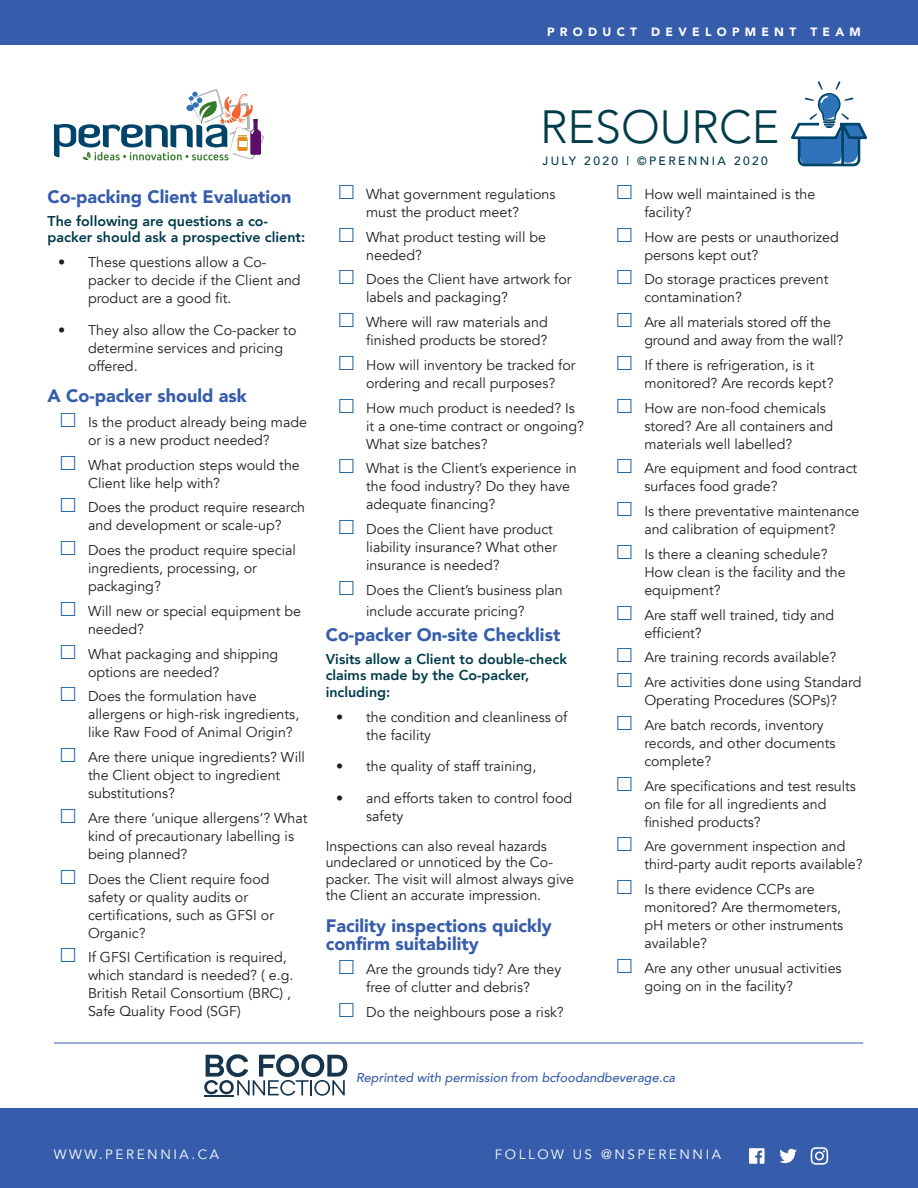
<style>
.page{position:relative;width:918px;height:1188px;background:#fff}
.page>*{position:absolute;margin:0;border:0;box-sizing:border-box;transform-origin:0 0}
.t1{font:300 46.5px "Avenir";color:#013c4b}
.t2{font:900 18px/18px "Avenir";color:#365dab}
.t3{font:14.25px/18px "Avenir";color:#231f20}
.t4{font:800 14.25px/16.5px "Avenir";color:#013c4b}
.t5{font:13.5px "Avenir";letter-spacing:.19em;color:#fff}
.t6{font:italic 500 12.75px "Avenir";color:#365dab}
.t7{font:500 12px "Avenir";letter-spacing:.2em;color:#013c4b}
.t8{font:900 12px "Avenir";letter-spacing:.44em;color:#fff}
</style>
<div class="page">
<svg style="left:54px;top:89px;width:210px;height:71px"></svg>
<div style="left:239px;top:141px;width:7px;height:6px;background:#fff"></div>
<div style="left:0;top:1108px;width:918px;height:80px;background:#365dab"></div>
<svg style="left:749px;top:1148px;width:16px;height:16px"></svg>
<svg style="left:779px;top:1149px;width:18px;height:14px"></svg>
<svg style="left:811px;top:1147px;width:17px;height:18px"></svg>
<svg style="left:791px;top:81px;width:76px;height:85px"></svg>
<svg style="left:204px;top:1054px;width:143px;height:42px"></svg>
<hr style="left:204px;top:1096px;width:30px;height:1px;background:#16354d">
<hr style="left:54px;top:1043px;width:809px;height:1px;background:#365dab">
<div style="left:0;top:0;width:918px;height:44px;background:#365dab"></div>
<p class="t8" style="left:547px;top:22px;width:315px">PRODUCT DEVELOPMENT TEAM</p>
<p class="t2" style="left:48px;top:187px;width:246px">Co-packing Client Evaluation</p>
<p class="t4" style="left:48px;top:213px;width:259px">The following are questions a co&shy;packer should ask a prospective client:</p>
<p class="t3" style="left:88px;top:254px;width:214px;text-indent:-30px">• These questions allow a Co&shy;packer to decide if the Client and product are a good fit.</p>
<p class="t3" style="left:88px;top:321px;width:210px;text-indent:-30px">• They also allow the Co-packer to determine services and pricing offered.</p>
<p class="t2" style="left:48px;top:386px;width:201px">A Co-packer should ask</p>
<p class="t3" style="left:88px;top:413px;width:221px">Is the product already being made or is a new product needed?</p>
<p class="t3" style="left:88px;top:456px;width:213px">What production steps would the<br>Client like help with?</p>
<p class="t3" style="left:88px;top:499px;width:219px">Does the product require research and development or scale-up?</p>
<p class="t3" style="left:88px;top:542px;width:209px">Does the product require special ingredients, processing, or packaging?</p>
<p class="t3" style="left:88px;top:602px;width:215px">Will new or special equipment be needed?</p>
<p class="t3" style="left:88px;top:645px;width:192px">What packaging and shipping options are needed?</p>
<p class="t3" style="left:88px;top:688px;width:213px">Does the formulation have allergens or high-risk ingredients, like Raw Food of Animal Origin?</p>
<p class="t3" style="left:88px;top:749px;width:218px">Are there unique ingredients? Will the Client object to ingredient substitutions?</p>
<p class="t3" style="left:88px;top:809px;width:221px">Are there ‘unique allergens’? What kind of precautionary labelling is being planned?</p>
<p class="t3" style="left:88px;top:870px;width:188px">Does the Client require food safety or quality audits or certifications, such as GFSI or<br>Organic?</p>
<p class="t3" style="left:88px;top:949px;width:207px">If GFSI Certification is required, which standard is needed? ( e.g.<br>British Retail Consortium (BRC) ,<br>Safe Quality Food (SGF)</p>
<h1 class="t1" style="left:540px;top:100px;width:241px">RESOURCE</h1>
<p class="t7" style="left:543px;top:150px;width:227px">JULY 2020 | ©PERENNIA 2020</p>
<p class="t3" style="left:366px;top:185px;width:191px">What government regulations must the product meet?</p>
<p class="t3" style="left:366px;top:228px;width:181px">What product testing will be needed?</p>
<p class="t3" style="left:366px;top:271px;width:207px">Does the Client have artwork for labels and packaging?</p>
<p class="t3" style="left:366px;top:314px;width:183px">Where will raw materials and finished products be stored?</p>
<p class="t3" style="left:366px;top:356px;width:211px">How will inventory be tracked for ordering and recall purposes?</p>
<p class="t3" style="left:366px;top:399px;width:219px">How much product is needed? Is it a one-time contract or ongoing?<br>What size batches?</p>
<p class="t3" style="left:366px;top:460px;width:212px">What is the Client’s experience in the food industry? Do they have adequate financing?</p>
<p class="t3" style="left:366px;top:521px;width:192px">Does the Client have product liability insurance? What other insurance is needed?</p>
<p class="t3" style="left:366px;top:580px;width:198px;line-height:21px">Does the Client’s business plan include accurate pricing?</p>
<p class="t2" style="left:326px;top:625px;width:236px">Co-packer On-site Checklist</p>
<p class="t4" style="left:326px;top:651px;width:243px">Visits allow a Client to double-check claims made by the Co-packer, including:</p>
<p class="t3" style="left:366px;top:708px;width:203px;text-indent:-30px">• the condition and cleanliness of the facility</p>
<p class="t3" style="left:336px;top:758px;width:202px">• the quality of staff training,</p>
<p class="t3" style="left:366px;top:789px;width:208px;text-indent:-30px">• and efforts taken to control food safety</p>
<p class="t3" style="left:326px;top:838px;width:250px;line-height:16.5px">Inspections can also reveal hazards undeclared or unnoticed by the Co&shy;packer. The visit will almost always give the Client an accurate impression.</p>
<p class="t2" style="left:326px;top:916px;width:228px">Facility inspections quickly confirm suitability</p>
<p class="t3" style="left:366px;top:961px;width:197px">Are the grounds tidy? Are they free of clutter and debris?</p>
<p class="t3" style="left:366px;top:1004px;width:199px">Do the neighbours pose a risk?</p>
<p class="t3" style="left:644px;top:185px;width:172px">How well maintained is the facility?</p>
<p class="t3" style="left:644px;top:228px;width:196px">How are pests or unauthorized persons kept out?</p>
<p class="t3" style="left:644px;top:271px;width:186px">Do storage practices prevent contamination?</p>
<p class="t3" style="left:644px;top:314px;width:201px">Are all materials stored off the ground and away from the wall?</p>
<p class="t3" style="left:644px;top:356px;width:191px">If there is refrigeration, is it monitored? Are records kept?</p>
<p class="t3" style="left:644px;top:399px;width:190px">How are non-food chemicals stored? Are all containers and materials well labelled?</p>
<p class="t3" style="left:644px;top:460px;width:214px">Are equipment and food contract surfaces food grade?</p>
<p class="t3" style="left:644px;top:503px;width:217px">Is there preventative maintenance and calibration of equipment?</p>
<p class="t3" style="left:644px;top:545px;width:203px">Is there a cleaning schedule?<br>How clean is the facility and the equipment?</p>
<p class="t3" style="left:644px;top:606px;width:191px">Are staff well trained, tidy and efficient?</p>
<p class="t3" style="left:644px;top:645px;width:219px;line-height:24.8px">Are training records available?<br>Are activities done using Standard</p>
<p class="t3" style="left:644px;top:688px;width:194px;line-height:24.8px">Operating Procedures (SOPs)?<br>Are batch records, inventory</p>
<p class="t3" style="left:644px;top:734px;width:193px">records, and other documents complete?</p>
<p class="t3" style="left:644px;top:777px;width:213px">Are specifications and test results on file for all ingredients and finished products?</p>
<p class="t3" style="left:644px;top:838px;width:220px">Are government inspection and third-party audit reports available?</p>
<p class="t3" style="left:644px;top:881px;width:200px">Is there evidence CCPs are monitored? Are thermometers, pH meters or other instruments available?</p>
<p class="t3" style="left:644px;top:959px;width:199px">Are any other unusual activities going on in the facility?</p>
<p class="t6" style="left:356px;top:1070px;width:321px">Reprinted with permission from bcfoodandbeverage.ca</p>
<p class="t5" style="left:54px;top:1146px;width:167px">WWW.PERENNIA.CA</p>
<p class="t5" style="left:495px;top:1146px;width:228px">FOLLOW US @NSPERENNIA</p>
</div>
